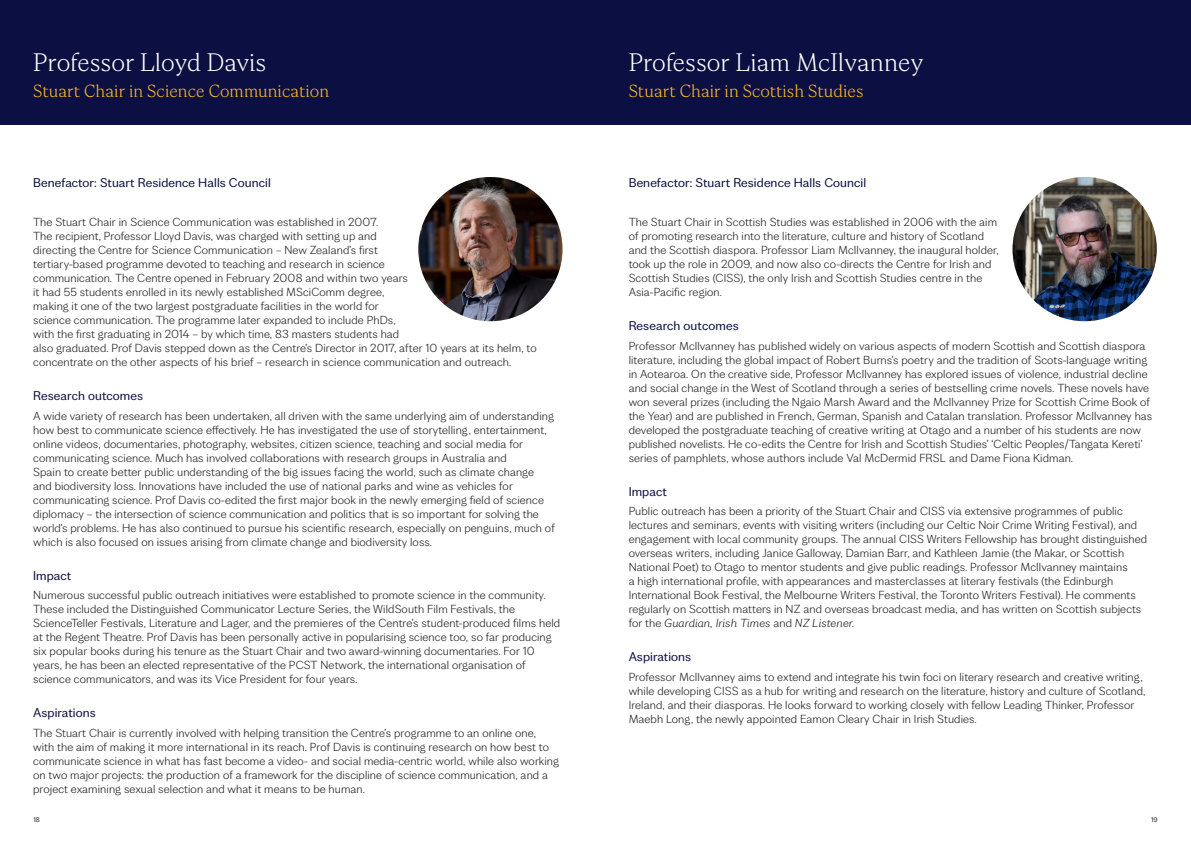
<style>
.page{position:relative;width:1191px;height:842px;background:#fff}
.page>*{position:absolute;margin:0;border:0;box-sizing:border-box;transform-origin:0 0}
.name{font:300 26px "Wickliffe";color:#fff}
.t1{font:300 18px "Wickliffe";color:#fdbb28}
.Body{font:13px "Wickliffe Sans";letter-spacing:.01em;color:#0b0f41}
.Body-2{font:300 12px/14px "Wickliffe Sans";letter-spacing:.01em;color:#231f20}
.t2{font:7px "Wickliffe Sans";color:#231f20}
.s1{font-style:italic}
</style>
<div class="page">
<div style="left:0;top:0;width:596px;height:125px;background:#0b0f41"></div>
<div style="left:595px;top:0;width:596px;height:125px;background:#0b0f41"></div>
<img style="left:418px;top:177px;width:144px;height:144px;border-radius:72px">
<img style="left:1012px;top:177px;width:144px;height:144px;border-radius:72px">
<p class="name" style="left:33px;top:48px;width:235px">Professor Lloyd Davis</p>
<p class="t1" style="left:33px;top:81px;width:298px">Stuart Chair in Science Communication</p>
<p class="Body" style="left:33px;top:176px;width:239px">Benefactor: Stuart Residence Halls Council</p>
<p class="Body-2" style="left:33px;top:215px;width:505px">The Stuart Chair in Science Communication was established in 2007.<br>The recipient, Professor Lloyd Davis, was charged with setting up and<br>directing the Centre for Science Communication – New Zealand’s first<br>tertiary-based programme devoted to teaching and research in science<br>communication. The Centre opened in February 2008 and within two years<br>it had 55 students enrolled in its newly established MSciComm degree,<br>making it one of the two largest postgraduate facilities in the world for<br>science communication. The programme later expanded to include PhDs,<br>with the first graduating in 2014 – by which time, 83 masters students had<br>also graduated. Prof Davis stepped down as the Centre’s Director in 2017, after 10 years at its helm, to concentrate on the other aspects of his brief – research in science communication and outreach.</p>
<h2 class="Body" style="left:33px;top:389px;width:112px">Research outcomes</h2>
<p class="Body-2" style="left:33px;top:409px;width:523px">A wide variety of research has been undertaken, all driven with the same underlying aim of understanding how best to communicate science effectively. He has investigated the use of storytelling, entertainment, online videos, documentaries, photography, websites, citizen science, teaching and social media for communicating science. Much has involved collaborations with research groups in Australia and<br>Spain to create better public understanding of the big issues facing the world, such as climate change and biodiversity loss. Innovations have included the use of national parks and wine as vehicles for communicating science. Prof Davis co-edited the first major book in the newly emerging field of science diplomacy – the intersection of science communication and politics that is so important for solving the world’s problems. He has also continued to pursue his scientific research, especially on penguins, much of which is also focused on issues arising from climate change and biodiversity loss.</p>
<h2 class="Body" style="left:33px;top:568px;width:40px">Impact</h2>
<p class="Body-2" style="left:33px;top:588px;width:528px">Numerous successful public outreach initiatives were established to promote science in the community.<br>These included the Distinguished Communicator Lecture Series, the WildSouth Film Festivals, the ScienceTeller Festivals, Literature and Lager, and the premieres of the Centre’s student-produced films held at the Regent Theatre. Prof Davis has been personally active in popularising science too, so far producing six popular books during his tenure as the Stuart Chair and two award-winning documentaries. For 10 years, he has been an elected representative of the PCST Network, the international organisation of science communicators, and was its Vice President for four years.</p>
<h2 class="Body" style="left:33px;top:706px;width:64px">Aspirations</h2>
<p class="Body-2" style="left:33px;top:726px;width:527px">The Stuart Chair is currently involved with helping transition the Centre’s programme to an online one, with the aim of making it more international in its reach. Prof Davis is continuing research on how best to communicate science in what has fast become a video- and social media-centric world, while also working on two major projects: the production of a framework for the discipline of science communication, and a project examining sexual selection and what it means to be human.</p>
<p class="name" style="left:628px;top:48px;width:296px">Professor Liam McIlvanney</p>
<p class="t1" style="left:628px;top:81px;width:236px">Stuart Chair in Scottish Studies</p>
<p class="Body" style="left:628px;top:176px;width:239px">Benefactor: Stuart Residence Halls Council</p>
<p class="Body-2" style="left:628px;top:215px;width:371px">The Stuart Chair in Scottish Studies was established in 2006 with the aim of promoting research into the literature, culture and history of Scotland and the Scottish diaspora. Professor Liam McIlvanney, the inaugural holder, took up the role in 2009, and now also co-directs the Centre for Irish and Scottish Studies (CISS), the only Irish and Scottish Studies centre in the Asia-Pacific region.</p>
<h2 class="Body" style="left:628px;top:319px;width:112px">Research outcomes</h2>
<p class="Body-2" style="left:628px;top:339px;width:525px">Professor McIlvanney has published widely on various aspects of modern Scottish and Scottish diaspora literature, including the global impact of Robert Burns’s poetry and the tradition of Scots-language writing in Aotearoa. On the creative side, Professor McIlvanney has explored issues of violence, industrial decline and social change in the West of Scotland through a series of bestselling crime novels. These novels have won several prizes (including the Ngaio Marsh Award and the McIlvanney Prize for Scottish Crime Book of the Year) and are published in French, German, Spanish and Catalan translation. Professor McIlvanney has developed the postgraduate teaching of creative writing at Otago and a number of his students are now published novelists. He co-edits the Centre for Irish and Scottish Studies’ ‘Celtic Peoples/Tangata Kereti’ series of pamphlets, whose authors include Val McDermid FRSL and Dame Fiona Kidman.</p>
<h2 class="Body" style="left:628px;top:484px;width:40px">Impact</h2>
<p class="Body-2" style="left:628px;top:504px;width:520px">Public outreach has been a priority of the Stuart Chair and CISS via extensive programmes of public lectures and seminars, events with visiting writers (including our Celtic Noir Crime Writing Festival), and engagement with local community groups. The annual CISS Writers Fellowship has brought distinguished overseas writers, including Janice Galloway, Damian Barr, and Kathleen Jamie (the Makar, or Scottish National Poet) to Otago to mentor students and give public readings. Professor McIlvanney maintains<br>a high international profile, with appearances and masterclasses at literary festivals (the Edinburgh International Book Festival, the Melbourne Writers Festival, the Toronto Writers Festival). He comments regularly on Scottish matters in NZ and overseas broadcast media, and has written on Scottish subjects for the <span class="s1">Guardian, Irish Times</span> and <span class="s1">NZ Listener.</span></p>
<h2 class="Body" style="left:628px;top:650px;width:64px">Aspirations</h2>
<p class="Body-2" style="left:628px;top:670px;width:518px">Professor McIlvanney aims to extend and integrate his twin foci on literary research and creative writing, while developing CISS as a hub for writing and research on the literature, history and culture of Scotland, Ireland, and their diasporas. He looks forward to working closely with fellow Leading Thinker, Professor Maebh Long, the newly appointed Eamon Cleary Chair in Irish Studies.</p>
<p class="t2" style="left:33px;top:816px;width:8px">18</p>
<p class="t2" style="left:1151px;top:816px;width:8px">19</p>
</div>
